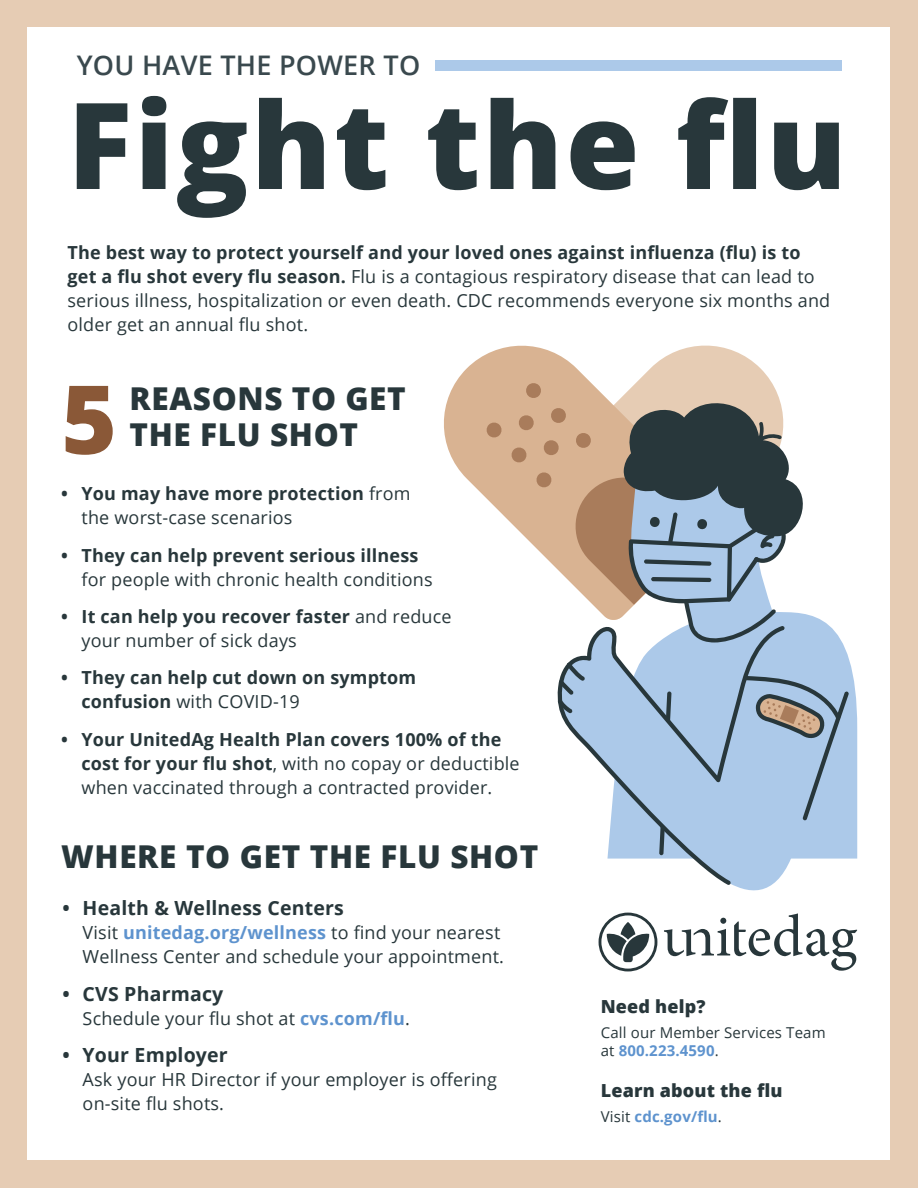
<style>
.page{position:relative;width:918px;height:1188px;background:#e6ccb4}
.page>*{position:absolute;margin:0;border:0;box-sizing:border-box;transform-origin:0 0}
.t1{font:800 120px "Open Sans";letter-spacing:.02em;color:#28373b}
.t2{font:800 95.25px "Open Sans";color:#8a5837}
.t3{font:800 31.5px "Open Sans";letter-spacing:.02em;color:#28373b}
.t4{font:600 27px "Open Sans";letter-spacing:.01em;color:#3a494e}
.t5{font:700 19.5px "Open Sans";letter-spacing:.01em;color:#28373b}
.t6{font:18px/24px "Open Sans";letter-spacing:.01em;color:#28373b}
.t7{font:700 18px/24px "Open Sans";letter-spacing:.01em;color:#28373b}
.t8{font:800 18px "Open Sans";letter-spacing:.01em;color:#28373b}
.t9{font:15px/18px "Open Sans";letter-spacing:.01em;color:#28373b}
.t10{font:700 15px "Open Sans";letter-spacing:.01em;color:#5e93ce}
.s1{font-weight:700}
.s2{font-weight:400}
.s3{font-weight:700;color:#5e93ce}
.s4{font-weight:400;color:#28373b}
</style>
<div class="page">
<div style="left:28px;top:28px;width:862px;height:1132px;background:#fff"></div>
<svg style="left:723px;top:347px;width:48px;height:35px;fill:#e6ccb4"></svg>
<svg style="left:444px;top:345px;width:279px;height:178px;fill:#d9b392"></svg>
<svg style="left:486px;top:422px;width:16px;height:16px"></svg>
<svg style="left:599px;top:913px;width:58px;height:58px"></svg>
<svg style="left:664px;top:913px;width:193px;height:58px"></svg>
<svg style="left:511px;top:382px;width:304px;height:235px"></svg>
<svg style="left:605px;top:617px;width:250px;height:274px;fill:#acc9e9"></svg>
<svg style="left:557px;top:626px;width:228px;height:259px;fill:#acc9e9"></svg>
<svg style="left:558px;top:662px;width:27px;height:51px"></svg>
<svg style="left:743px;top:676px;width:106px;height:144px"></svg>
<div style="left:435px;top:60px;width:406px;height:11px;background:#acc9e9"></div>
<h3 class="t4" style="left:77px;top:46px;width:345px">YOU HAVE THE POWER TO</h3>
<h1 class="t1" style="left:68px;top:54px;width:781px">Fight the flu</h1>
<p class="t6" style="left:68px;top:240px;width:764px"><span class="s1">The best way to protect yourself and your loved ones against influenza (flu) is to get a flu shot every flu season.</span> Flu is a contagious respiratory disease that can lead to serious illness, hospitalization or even death. CDC recommends everyone six months and older get an annual flu shot.</p>
<h2 class="t2" style="left:61px;top:347px;width:57px">5</h2>
<h3 class="t3" style="left:130px;top:375px;width:278px">REASONS TO GET</h3>
<h3 class="t3" style="left:130px;top:411px;width:230px">THE FLU SHOT</h3>
<p class="t6" style="left:82px;top:481px;width:331px;text-indent:-20px"><span class="s1">• You may have more protection</span> from the worst-case scenarios</p>
<p class="t7" style="left:61px;top:543px;width:359px">• They can help prevent serious illness</p>
<p class="t6" style="left:82px;top:567px;width:353px">for people with chronic health conditions</p>
<p class="t6" style="left:82px;top:604px;width:372px;text-indent:-20px"><span class="s1">• It can help you recover faster</span> and reduce your number of sick days</p>
<p class="t7" style="left:82px;top:666px;width:336px;text-indent:-20px">• They can help cut down on symptom confusion <span class="s2">with COVID-19</span></p>
<p class="t6" style="left:82px;top:727px;width:440px;text-indent:-20px"><span class="s1">• Your UnitedAg Health Plan covers 100% of the cost for your flu shot</span>, with no copay or deductible when vaccinated through a contracted provider.</p>
<h3 class="t3" style="left:61px;top:832px;width:479px">WHERE TO GET THE FLU SHOT</h3>
<p class="t5" style="left:62px;top:894px;width:283px">• Health &amp; Wellness Centers</p>
<p class="t6" style="left:83px;top:920px;width:423px">Visit <span class="s3">unitedag.org/wellness</span> to find your nearest<br>Wellness Center and schedule your appointment.</p>
<p class="t5" style="left:62px;top:980px;width:163px">• CVS Pharmacy</p>
<p class="t6" style="left:83px;top:1006px;width:329px">Schedule your flu shot at <span class="s3">cvs.com/flu</span>.</p>
<p class="t5" style="left:62px;top:1041px;width:167px">• Your Employer</p>
<p class="t6" style="left:83px;top:1067px;width:416px">Ask your HR Director if your employer is offering on-site flu shots.</p>
<p class="t8" style="left:601px;top:1077px;width:183px">Learn about the flu</p>
<p class="t10" style="left:601px;top:1106px;width:123px"><span class="s4">Visit</span> cdc.gov/flu<span class="s4">.</span></p>
<p class="t8" style="left:601px;top:993px;width:106px">Need help?</p>
<p class="t9" style="left:601px;top:1023px;width:227px">Call our Member Services Team at <span class="s3">800.223.4590</span>.</p>
</div>
